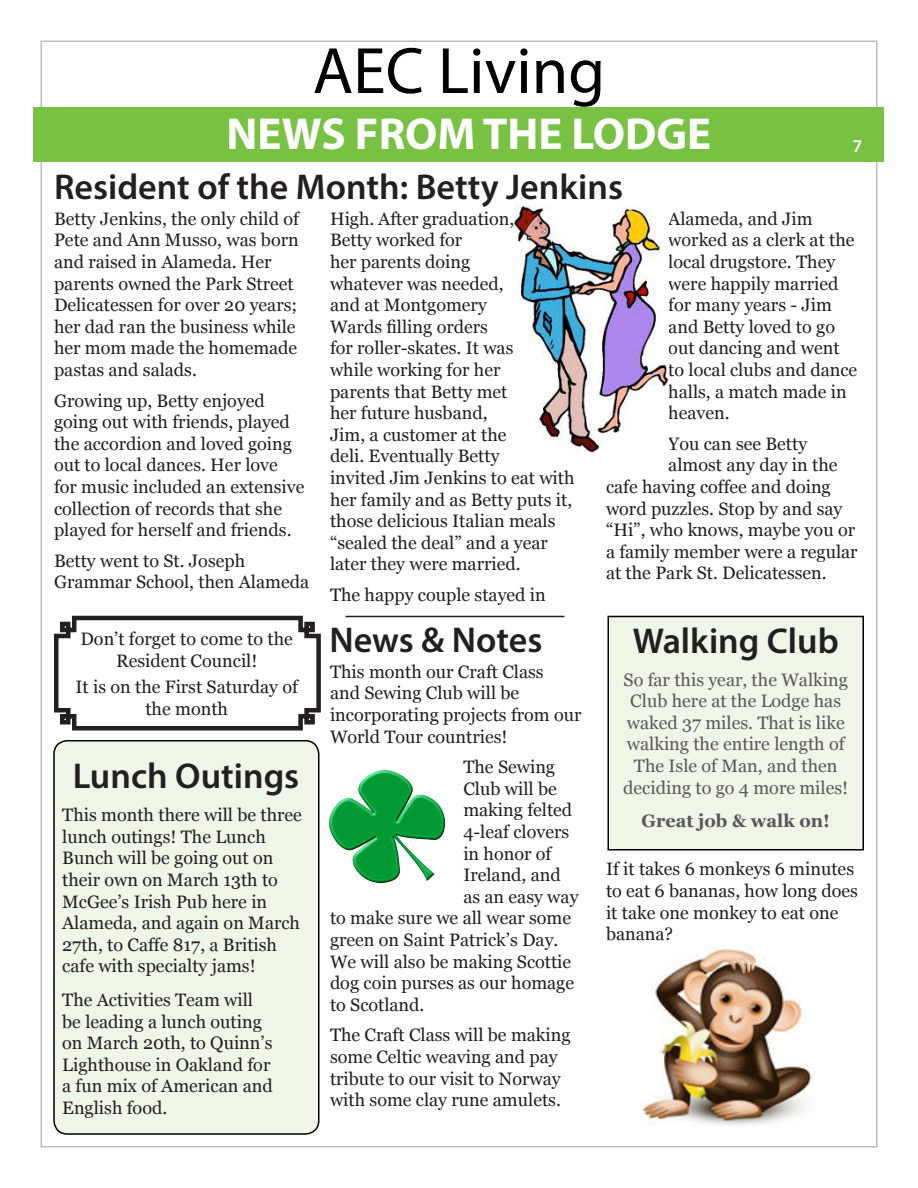
<style>
.page{position:relative;width:918px;height:1188px;background:#fff}
.page>*{position:absolute;margin:0;border:0;box-sizing:border-box;transform-origin:0 0}
.t1{font:66px "Myriad Pro";color:#000}
.t2{font:700 45px "Myriad Pro";color:#fff}
.t3{font:600 36px "Myriad Pro";color:#231f20}
.t4{font:18px/21.6px "Georgia";color:#231f20}
.t5{font:18px/21.6px "Georgia";color:#57585a;text-align:center}
.t6{font:700 18px "Georgia";color:#57585a}
.t7{font:600 18px "Myriad Pro";color:#fff}
</style>
<div class="page">
<div style="left:34px;top:108px;width:850px;height:54px;background:#79c142"></div>
<div style="left:54px;top:741px;width:265px;height:393px;background:#eff6e8;border-radius:14px"></div>
<div style="left:53px;top:740px;width:267px;height:395px;border:2px solid #000;border-radius:14px"></div>
<hr style="left:346px;top:616px;width:219px;height:1px;background:#231f20">
<div style="left:608px;top:616px;width:255px;height:234px;background:#eff6e8"></div>
<div style="left:608px;top:616px;width:256px;height:234px;border:2px solid #000"></div>
<svg style="left:54px;top:615px;width:267px;height:116px"></svg>
<img style="left:514px;top:205px;width:154px;height:247px">
<img style="left:329px;top:770px;width:115px;height:113px">
<img style="left:640px;top:948px;width:172px;height:178px">
<p class="t1" style="left:313px;top:30px;width:294px">AEC Living</p>
<p class="t2" style="left:227px;top:104px;width:486px">NEWS FROM THE LODGE</p>
<p class="t7" style="left:853px;top:134px;width:11px">7</p>
<p class="t3" style="left:54px;top:164px;width:571px">Resident of the Month: Betty Jenkins</p>
<p class="t4" style="left:54px;top:208px;width:246px">Betty Jenkins, the only child of<br>Pete and Ann Musso, was born and raised in Alameda. Her parents owned the Park Street<br>Delicatessen for over 20 years; her dad ran the business while her mom made the homemade pastas and salads.</p>
<p class="t4" style="left:54px;top:390px;width:252px">Growing up, Betty enjoyed going out with friends, played the accordion and loved going out to local dances. Her love for music included an extensive collection of records that she played for herself and friends.</p>
<p class="t4" style="left:54px;top:550px;width:257px">Betty went to St. Joseph<br>Grammar School, then Alameda</p>
<p class="t4" style="left:330px;top:208px;width:246px">High. After graduation,<br>Betty worked for<br>her parents doing<br>whatever was needed,<br>and at Montgomery<br>Wards filling orders<br>for roller-skates. It was<br>while working for her<br>parents that Betty met<br>her future husband,<br>Jim, a customer at the<br>deli. Eventually Betty<br>invited Jim Jenkins to eat with her family and as Betty puts it, those delicious Italian meals “sealed the deal” and a year later they were married.</p>
<p class="t4" style="left:330px;top:584px;width:217px">The happy couple stayed in</p>
<p class="t4" style="left:668px;top:208px;width:190px">Alameda, and Jim worked as a clerk at the local drugstore. They were happily married for many years - Jim and Betty loved to go out dancing and went to local clubs and dance halls, a match made in heaven.</p>
<p class="t4" style="left:668px;top:433px;width:140px">You can see Betty</p>
<p class="t4" style="left:668px;top:455px;width:171px">almost any day in the</p>
<p class="t4" style="left:606px;top:476px;width:226px">cafe having coffee and doing</p>
<p class="t4" style="left:606px;top:498px;width:238px">word puzzles. Stop by and say</p>
<p class="t4" style="left:606px;top:520px;width:251px">“Hi”, who knows, maybe you or</p>
<p class="t4" style="left:606px;top:541px;width:253px">a family member were a regular</p>
<p class="t4" style="left:606px;top:563px;width:222px">at the Park St. Delicatessen.</p>
<p class="t4" style="left:81px;top:629px;width:214px;text-align:center">Don’t forget to come to the<br>Resident Council!</p>
<p class="t4" style="left:76px;top:676px;width:224px;text-align:center">It is on the First Saturday of the month</p>
<p class="t3" style="left:73px;top:753px;width:228px">Lunch Outings</p>
<p class="t4" style="left:62px;top:805px;width:241px">This month there will be three lunch outings! The Lunch<br>Bunch will be going out on their own on March 13th to<br>McGee’s Irish Pub here in<br>Alameda, and again on March<br>27th, to Caffe 817, a British cafe with specialty jams!</p>
<p class="t4" style="left:62px;top:989px;width:212px">The Activities Team will be leading a lunch outing on March 20th, to Quinn’s<br>Lighthouse in Oakland for a fun mix of American and<br>English food.</p>
<p class="t3" style="left:329px;top:617px;width:215px">News &amp; Notes</p>
<p class="t4" style="left:330px;top:661px;width:253px">This month our Craft Class<br>and Sewing Club will be incorporating projects from our<br>World Tour countries!</p>
<p class="t4" style="left:463px;top:757px;width:93px">The Sewing</p>
<p class="t4" style="left:463px;top:778px;width:95px">Club will be</p>
<p class="t4" style="left:463px;top:800px;width:110px">making felted</p>
<p class="t4" style="left:463px;top:821px;width:107px">4-leaf clovers</p>
<p class="t4" style="left:463px;top:843px;width:90px">in honor of</p>
<p class="t4" style="left:463px;top:865px;width:99px">Ireland, and</p>
<p class="t4" style="left:463px;top:886px;width:117px">as an easy way</p>
<p class="t4" style="left:330px;top:908px;width:243px">to make sure we all wear some</p>
<p class="t4" style="left:330px;top:929px;width:230px">green on Saint Patrick’s Day.</p>
<p class="t4" style="left:330px;top:951px;width:243px">We will also be making Scottie</p>
<p class="t4" style="left:330px;top:973px;width:246px">dog coin purses as our homage</p>
<p class="t4" style="left:330px;top:994px;width:96px">to Scotland.</p>
<p class="t4" style="left:330px;top:1025px;width:242px">The Craft Class will be making some Celtic weaving and pay tribute to our visit to Norway with some clay rune amulets.</p>
<p class="t3" style="left:633px;top:618px;width:207px">Walking Club</p>
<p class="t5" style="left:623px;top:669px;width:226px">So far this year, the Walking<br>Club here at the Lodge has waked 37 miles. That is like walking the entire length of<br>The Isle of Man, and then deciding to go 4 more miles!</p>
<p class="t6" style="left:642px;top:809px;width:190px">Great job &amp; walk on!</p>
<p class="t4" style="left:606px;top:859px;width:253px">If it takes 6 monkeys 6 minutes to eat 6 bananas, how long does it take one monkey to eat one banana?</p>
</div>
